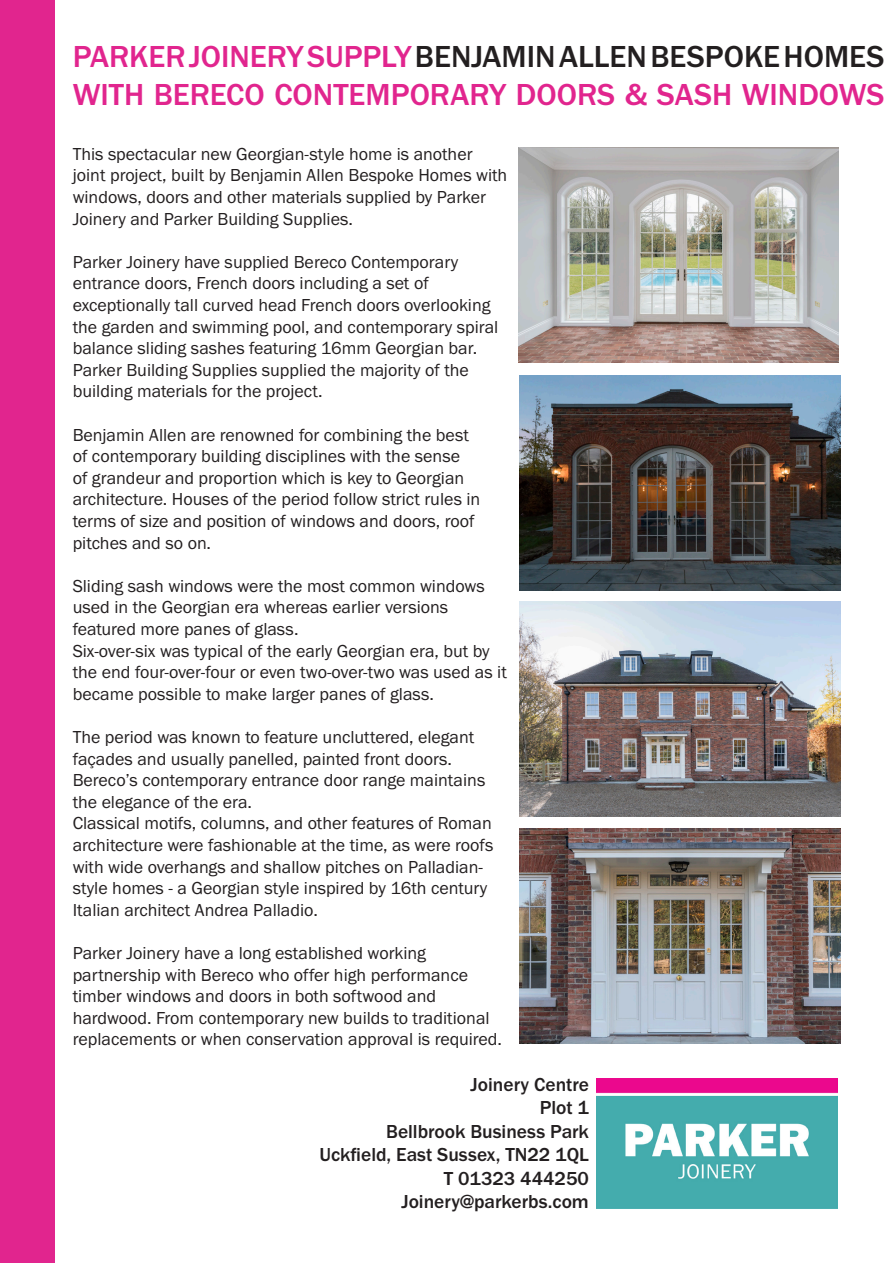
<style>
.page{position:relative;width:893px;height:1263px;background:#fff}
.page>*{position:absolute;margin:0;border:0;box-sizing:border-box;transform-origin:0 0}
.t1{font:500 31.5px/37.8px "Franklin Gothic URW";color:#e1258e}
.t2{font:500 19.5px "Franklin Gothic URW";color:#231f20}
.t3{font:18px/21.6px "Franklin Gothic URW Boo";color:#231f20}
.s1{color:#231f20}
</style>
<div class="page">
<div style="left:0;top:0;width:55px;height:1263px;background:#e1258e"></div>
<img style="left:597px;top:1078px;width:241px;height:131px">
<img style="left:519px;top:148px;width:320px;height:214px">
<img style="left:520px;top:375px;width:320px;height:215px">
<img style="left:520px;top:602px;width:320px;height:214px">
<img style="left:520px;top:828px;width:320px;height:215px">
<p class="t1" style="left:73px;top:37px;width:813px">PARKER JOINERY SUPPLY <span class="s1">BENJAMIN ALLEN BESPOKE HOMES<br></span>WITH BERECO CONTEMPORARY DOORS &amp; SASH WINDOWS</p>
<p class="t3" style="left:73px;top:143px;width:436px">This spectacular new Georgian-style home is another joint project, built by Benjamin Allen Bespoke Homes with windows, doors and other materials supplied by Parker Joinery and Parker Building Supplies.</p>
<p class="t3" style="left:73px;top:251px;width:427px">Parker Joinery have supplied Bereco Contemporary entrance doors, French doors including a set of exceptionally tall curved head French doors overlooking the garden and swimming pool, and contemporary spiral balance sliding sashes featuring 16mm Georgian bar.<br>Parker Building Supplies supplied the majority of the building materials for the project.</p>
<p class="t3" style="left:73px;top:423px;width:409px">Benjamin Allen are renowned for combining the best of contemporary building disciplines with the sense<br>of grandeur and proportion which is key to Georgian architecture. Houses of the period follow strict rules in terms of size and position of windows and doors, roof pitches and so on.</p>
<p class="t3" style="left:73px;top:575px;width:414px">Sliding sash windows were the most common windows used in the Georgian era whereas earlier versions featured more panes of glass.</p>
<p class="t3" style="left:73px;top:639px;width:436px">Six-over-six was typical of the early Georgian era, but by the end four-over-four or even two-over-two was used as it became possible to make larger panes of glass.</p>
<p class="t3" style="left:73px;top:726px;width:414px">The period was known to feature uncluttered, elegant façades and usually panelled, painted front doors.<br>Bereco’s contemporary entrance door range maintains the elegance of the era.</p>
<p class="t3" style="left:73px;top:812px;width:422px">Classical motifs, columns, and other features of Roman architecture were fashionable at the time, as were roofs with wide overhangs and shallow pitches on Palladian&shy;style homes - a Georgian style inspired by 16th century Italian architect Andrea Palladio.</p>
<p class="t3" style="left:73px;top:942px;width:431px">Parker Joinery have a long established working partnership with Bereco who offer high performance timber windows and doors in both softwood and hardwood. From contemporary new builds to traditional replacements or when conservation approval is required.</p>
<p class="t2" style="left:471px;top:1072px;width:120px">Joinery Centre</p>
<p class="t2" style="left:540px;top:1096px;width:51px">Plot 1</p>
<p class="t2" style="left:386px;top:1119px;width:204px">Bellbrook Business Park</p>
<p class="t2" style="left:320px;top:1143px;width:271px">Uckfield, East Sussex, TN22 1QL</p>
<p class="t2" style="left:444px;top:1166px;width:147px">T 01323 444250</p>
<p class="t2" style="left:401px;top:1189px;width:189px">Joinery@parkerbs.com</p>
</div>
